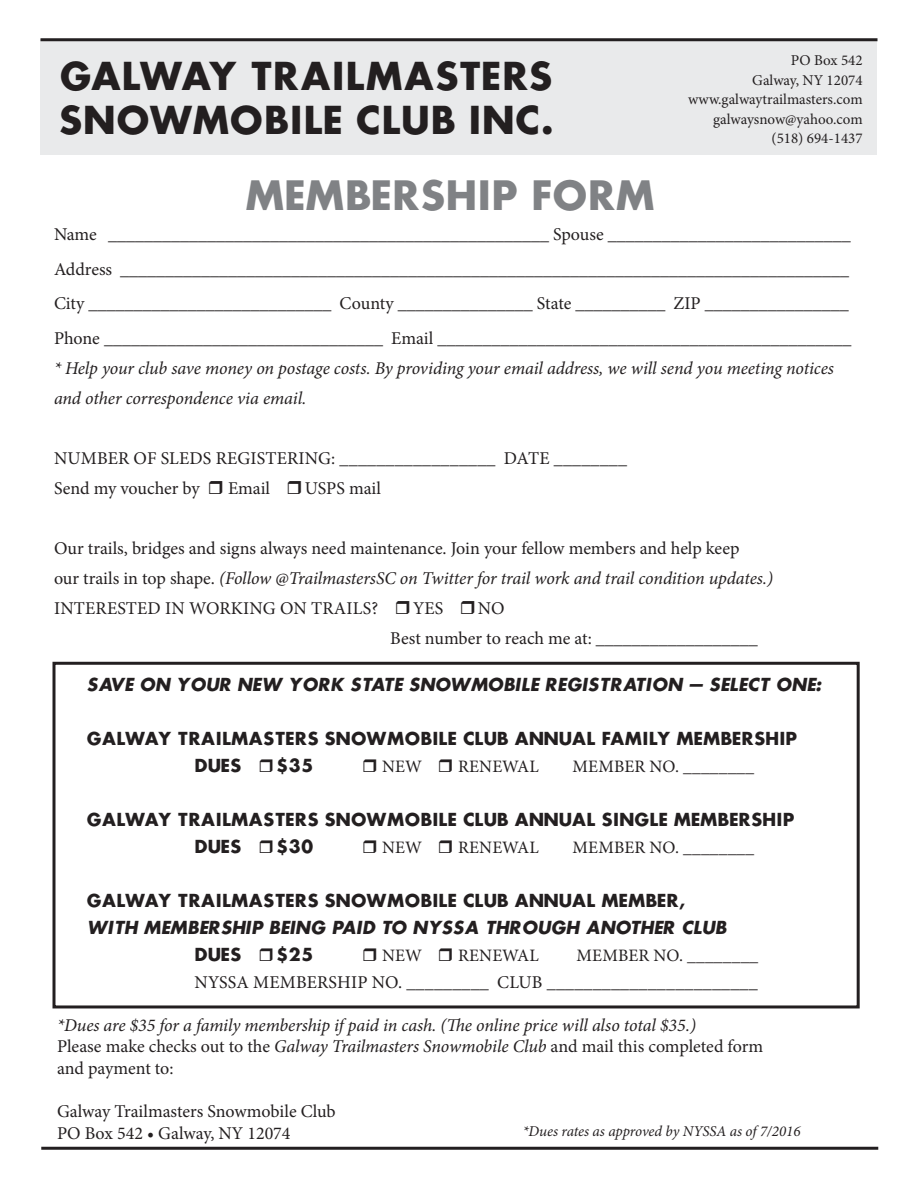
<style>
.page{position:relative;width:918px;height:1188px;background:#fff}
.page>*{position:absolute;margin:0;border:0;box-sizing:border-box;transform-origin:0 0}
.t1{font:700 39.3px "Futura ICG";color:#808285}
.t2{font:700 37.5px/44.8px "Futura ICG";letter-spacing:-.005em;color:#231f20}
.t3{font:18px/34.5px "Minion Pro";color:#231f20}
.t4{font:italic 18px/21.6px "Minion Pro";letter-spacing:-.005em;color:#231f20}
.t5{font:700 17.4px/27px "Futura ICG";color:#231f20}
.t6{font:italic 700 17.4px "Futura ICG";color:#231f20}
.t7{font:17.4px "Minion Pro";letter-spacing:.01em;color:#231f20}
.t8{font:15px/19.5px "Minion Pro";color:#231f20;text-align:right}
.t9{font:italic 15px "Minion Pro";letter-spacing:-.01em;color:#231f20}
.s1{font-style:italic}
.s2{font-style:normal}
</style>
<div class="page">
<div style="left:40px;top:40px;width:838px;height:115px;background:#e9eaeb"></div>
<div style="left:52px;top:662px;width:808px;height:346px;border:3px solid #231f20"></div>
<hr style="left:41px;top:1147px;width:837px;height:3px;background:#231f20">
<hr style="left:40px;top:38px;width:838px;height:3px;background:#231f20">
<h2 class="t2" style="left:59px;top:52px;width:496px">GALWAY TRAILMASTERS<br>SNOWMOBILE CLUB I NC.</h2>
<h1 class="t1" style="left:246px;top:168px;width:30px">MEMBERS</h1>
<h1 class="t1" style="left:446px;top:168px;width:140px">HIP FORM</h1>
<p class="t8" style="left:688px;top:51px;width:176px">PO Box 542<br>Galway, NY 12074 www.galwaytrailmasters.com galwaysnow@yahoo.com (518) 694-1437</p>
<p class="t3" style="left:54px;top:217px;width:799px">Name _________________________________________________ Spouse ___________________________ Address _________________________________________________________________________________ City ___________________________ County _______________ State __________ ZIP ________________ Phone _______________________________ Email ______________________________________________</p>
<p class="t4" style="left:54px;top:353px;width:781px;line-height:30px">* Help your club save money on postage costs. By providing your email address, we will send you meeting notices and other correspondence via email.</p>
<p class="t3" style="left:54px;top:441px;width:184px">Number of sleds regis</p>
<p class="t3" style="left:265px;top:441px;width:363px">tering : _________________ DATE ________</p>
<p class="t3" style="left:54px;top:471px;width:147px">Send my voucher by</p>
<p class="t3" style="left:228px;top:471px;width:44px">Email</p>
<p class="t3" style="left:305px;top:471px;width:78px">USPS mail</p>
<p class="t3" style="left:54px;top:533px;width:721px;line-height:30px">Our trails, bridges and signs always need maintenance. Join your fellow members and help keep<br>our trails in top shape. <span class="s1">(Follow @TrailmastersSC on Twitter for trail work and trail condition updates.)<br></span>Interested in working</p>
<p class="t3" style="left:280px;top:591px;width:100px">on Trails?</p>
<p class="t3" style="left:413px;top:591px;width:32px">YES</p>
<p class="t3" style="left:390px;top:593px;width:369px;line-height:30px;text-indent:88px">NO<br>Best number to reach me at: __________________</p>
<p class="t6" style="left:87px;top:673px;width:704px">SAVE ON YOUR NEW YORK STATE SNOWMOBILE REGISTRATION – SELECT ONE</p>
<p class="t6" style="left:815px;top:673px;width:7px">:</p>
<p class="t5" style="left:195px;top:725px;width:603px;text-indent:-108px">GALWAY TRAILMASTERS SNOWMOBILE CLUB ANNUAL FAMILY MEMBERSHIP<br>DUES</p>
<p class="t5" style="left:277px;top:752px;width:39px">$35</p>
<p class="t7" style="left:382px;top:755px;width:41px">NEW</p>
<p class="t7" style="left:458px;top:755px;width:105px">RENEWAL Me</p>
<p class="t7" style="left:598px;top:755px;width:157px">mbe r no . ________</p>
<p class="t5" style="left:195px;top:806px;width:600px;text-indent:-108px">GALWAY TRAILMASTERS SNOWMOBILE CLUB ANNUAL SINGLE MEMBERSHIP<br>DUES</p>
<p class="t5" style="left:277px;top:833px;width:39px">$30</p>
<p class="t7" style="left:382px;top:836px;width:41px">NEW</p>
<p class="t7" style="left:458px;top:836px;width:105px">RENEWAL Me</p>
<p class="t7" style="left:598px;top:836px;width:157px">mbe r no . ________</p>
<p class="t5" style="left:87px;top:887px;width:601px">GALWAY TRAILMASTERS SNOWMOBILE CLUB ANNUAL MEMBER,</p>
<p class="t6" style="left:87px;top:916px;width:641px">WITH MEMBERSHIP BEING PAID TO NYSSA THROUGH ANOTHER CLUB</p>
<p class="t5" style="left:195px;top:941px;width:49px">DUES</p>
<p class="t5" style="left:277px;top:941px;width:39px">$25</p>
<p class="t7" style="left:382px;top:944px;width:41px">NEW</p>
<p class="t7" style="left:458px;top:944px;width:81px">RENEWAL</p>
<p class="t7" style="left:577px;top:944px;width:183px">Me mbe r no . ________</p>
<p class="t3" style="left:195px;top:965px;width:565px">NYSSA membe rship no . _________ Club _______________________</p>
<p class="t4" style="left:57px;top:1014px;width:708px">*Dues are $35 for a family membership if paid in cash. (The online price will also total $35.)<br><span class="s2">Please make checks out to the</span> Galway Trailmasters Snowmobile Club <span class="s2">and mail this completed form and payment to:</span></p>
<p class="t3" style="left:57px;top:1101px;width:280px;line-height:21.6px">Galway Trailmasters Snowmobile Club<br>PO Box 542 • Galway, NY 12074</p>
<p class="t9" style="left:523px;top:1121px;width:279px">*Dues rates as approved by NYSSA as of 7/2016</p>
</div>
